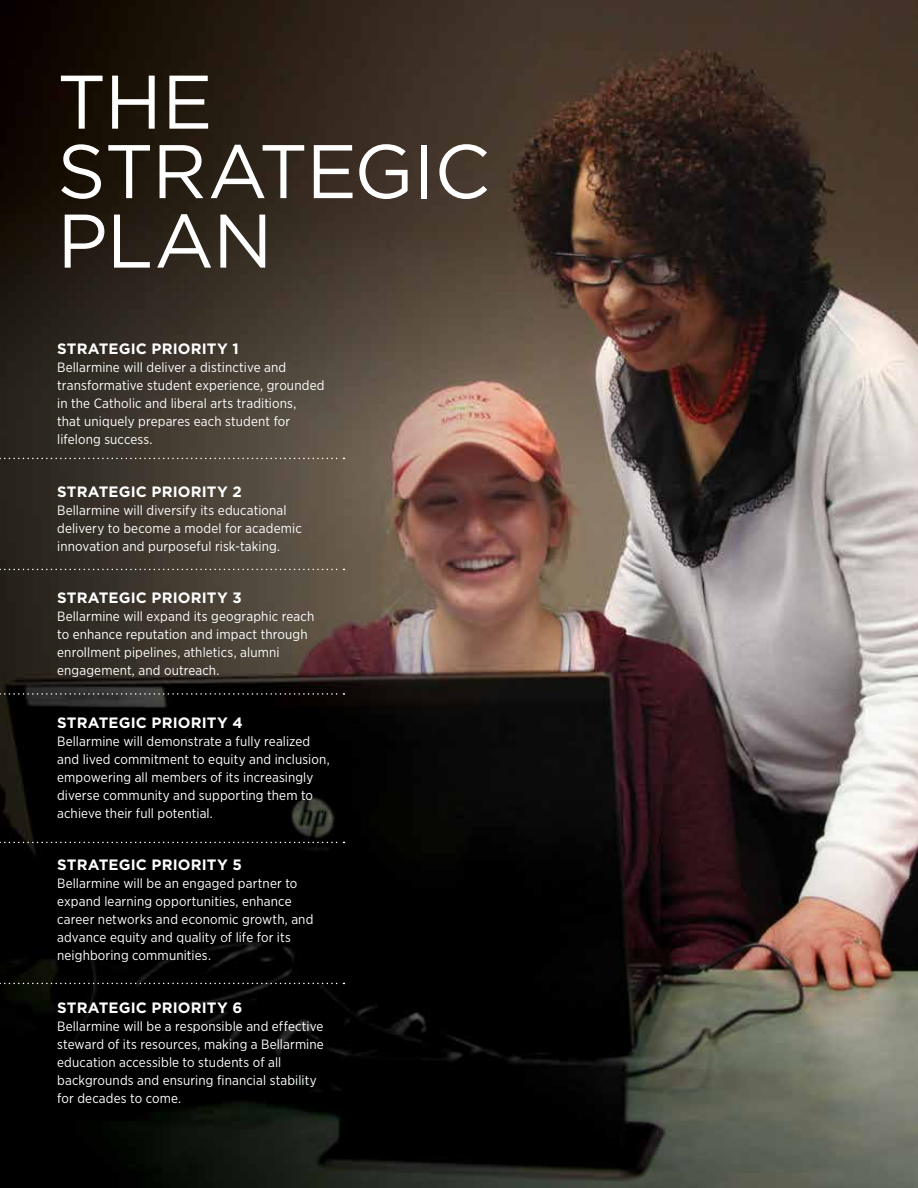
<style>
.page{position:relative;width:918px;height:1188px;background:#fff}
.page>*{position:absolute;margin:0;border:0;box-sizing:border-box;transform-origin:0 0}
.t1{font:75.75px/69.4px "Gotham";letter-spacing:-.015em;color:#fff}
.t2{font:700 15px "Gotham";letter-spacing:.01em;color:#fff}
.t3{font:13.5px/18px "Gotham Narrow";letter-spacing:.01em;color:#fff}
</style>
<div class="page">
<img style="left:0;top:0;width:918px;height:1188px">
<svg style="left:0;top:458px;width:344px;height:1px"></svg>
<svg style="left:0;top:569px;width:344px;height:1px"></svg>
<svg style="left:0;top:693px;width:344px;height:2px"></svg>
<svg style="left:0;top:842px;width:344px;height:1px"></svg>
<svg style="left:0;top:983px;width:344px;height:1px"></svg>
<h1 class="t1" style="left:57px;top:66px;width:435px">THE<br>STRATEGIC<br>PLAN</h1>
<p class="t2" style="left:57px;top:339px;width:183px">STRATEGIC PRIORITY 1</p>
<p class="t3" style="left:57px;top:358px;width:269px">Bellarmine will deliver a distinctive and transformative student experience, grounded in the Catholic and liberal arts traditions,<br>that uniquely prepares each student for lifelong success.</p>
<p class="t2" style="left:57px;top:482px;width:186px">STRATEGIC PRIORITY 2</p>
<p class="t3" style="left:57px;top:501px;width:246px">Bellarmine will diversify its educational delivery to become a model for academic innovation and purposeful risk-taking.</p>
<p class="t2" style="left:57px;top:588px;width:186px">STRATEGIC PRIORITY 3</p>
<p class="t3" style="left:57px;top:607px;width:259px">Bellarmine will expand its geographic reach to enhance reputation and impact through enrollment pipelines, athletics, alumni engagement, and outreach.</p>
<p class="t2" style="left:57px;top:713px;width:187px">STRATEGIC PRIORITY 4</p>
<p class="t3" style="left:57px;top:732px;width:274px">Bellarmine will demonstrate a fully realized and lived commitment to equity and inclusion, empowering all members of its increasingly diverse community and supporting them to achieve their full potential.</p>
<p class="t2" style="left:57px;top:855px;width:186px">STRATEGIC PRIORITY 5</p>
<p class="t3" style="left:57px;top:874px;width:258px">Bellarmine will be an engaged partner to expand learning opportunities, enhance career networks and economic growth, and advance equity and quality of life for its neighboring communities.</p>
<p class="t2" style="left:57px;top:998px;width:187px">STRATEGIC PRIORITY 6</p>
<p class="t3" style="left:57px;top:1017px;width:268px">Bellarmine will be a responsible and effective steward of its resources, making a Bellarmine education accessible to students of all backgrounds and ensuring financial stability for decades to come.</p>
</div>
